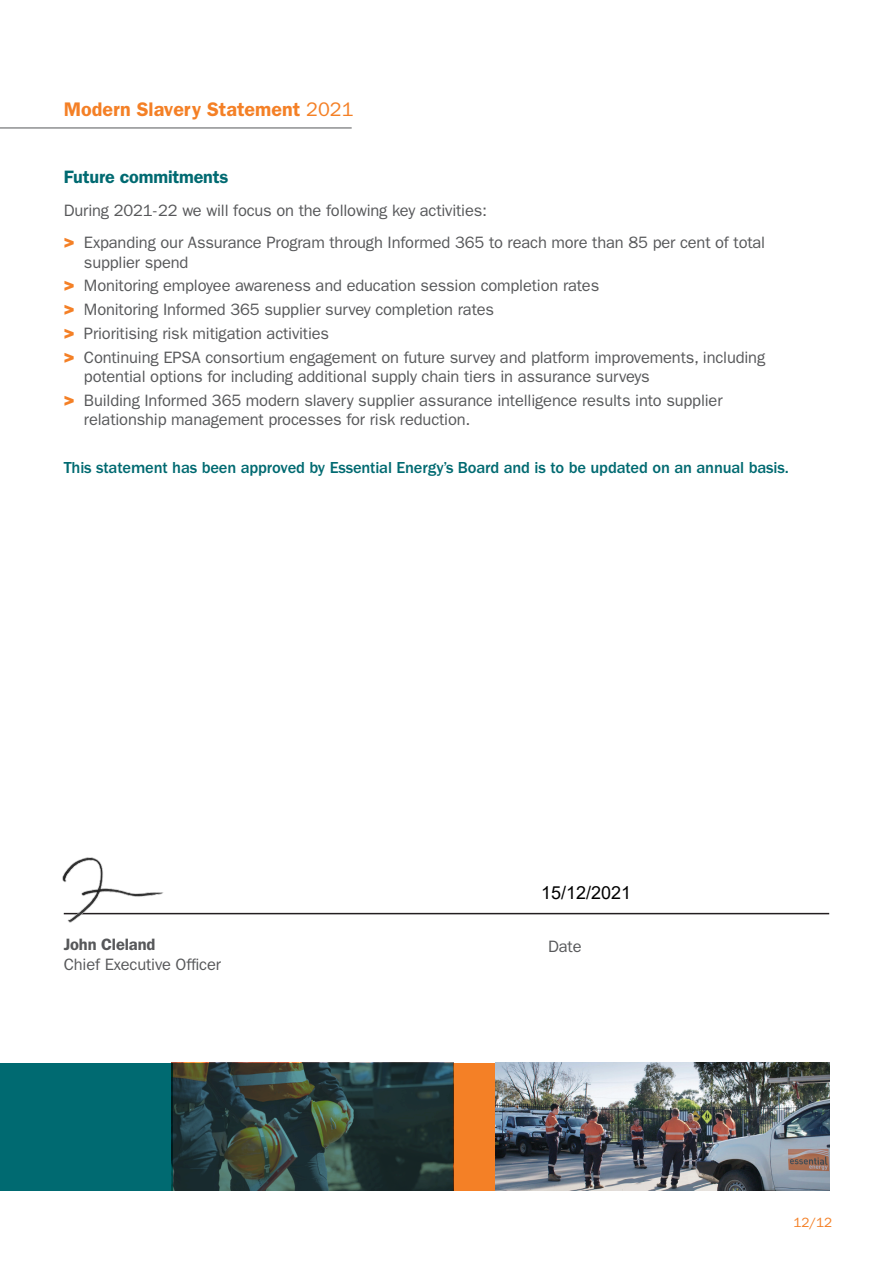
<style>
.page{position:relative;width:893px;height:1263px;background:#fff}
.page>*{position:absolute;margin:0;border:0;box-sizing:border-box;transform-origin:0 0}
.t1{font:600 19.8px "ITC Franklin Gothic Std";color:#f48026}
.t2{font:600 18px "ITC Franklin Gothic Std";letter-spacing:-.01em;color:#006a71}
.t3{font:18px "Arial";color:#000}
.t4{font:16.5px/23.7px "ITC Franklin Gothic Std";letter-spacing:-.01em;color:#57585a}
.t5{font:500 16.5px "ITC Franklin Gothic Std";letter-spacing:-.01em;color:#006a71}
.t6{font:600 16.5px "ITC Franklin Gothic Std";letter-spacing:-.01em;color:#57585a}
.t7{font:13.5px "ITC Franklin Gothic Std";color:#f48026}
.s1{font-weight:400}
.s2{font-family:"ITC Franklin Gothic Std Hvy";font-size:18px;color:#f48026}
</style>
<div class="page">
<hr style="left:64px;top:913px;width:765px;height:1px;background:#231f20">
<hr style="left:0;top:128px;width:352px;height:1px;background:#57585a">
<div style="left:453px;top:1063px;width:44px;height:127px;background:#f48026"></div>
<img style="left:495px;top:1063px;width:334px;height:127px">
<div style="left:0;top:1063px;width:172px;height:127px;background:#006a71"></div>
<img style="left:171px;top:1063px;width:282px;height:127px">
<img style="left:62px;top:857px;width:103px;height:66px">
<p class="t1" style="left:64px;top:98px;width:291px">Modern Slavery Statement <span class="s1">2021</span></p>
<p class="t2" style="left:64px;top:167px;width:166px">Future commitments</p>
<p class="t4" style="left:64px;top:194px;width:703px;line-height:32.2px">During 2021-22 we will focus on the following key activities:<br><span class="s2">&gt;</span> Expanding our Assurance Program through Informed 365 to reach more than 85 per cent of total</p>
<p class="t4" style="left:64px;top:250px;width:703px;text-indent:20px">supplier spend<br><span class="s2">&gt;</span> Monitoring employee awareness and education session completion rates<br><span class="s2">&gt;</span> Monitoring Informed 365 supplier survey completion rates<br><span class="s2">&gt;</span> Prioritising risk mitigation activities<br><span class="s2">&gt;</span> Continuing EPSA consortium engagement on future survey and platform improvements, including</p>
<p class="t4" style="left:64px;top:365px;width:660px;text-indent:20px">potential options for including additional supply chain tiers in assurance surveys<br><span class="s2">&gt;</span> Building Informed 365 modern slavery supplier assurance intelligence results into supplier</p>
<p class="t4" style="left:84px;top:408px;width:388px">relationship management processes for risk reduction.</p>
<p class="t5" style="left:64px;top:458px;width:726px">This statement has been approved by Essential Energy’s Board and is to be updated on an annual basis.</p>
<p class="t6" style="left:64px;top:935px;width:93px">John Cleland</p>
<p class="t4" style="left:64px;top:953px;width:159px">Chief Executive Officer</p>
<p class="t3" style="left:541px;top:880px;width:92px">15/12/2021</p>
<p class="t4" style="left:548px;top:934px;width:35px">Date</p>
<p class="t7" style="left:793px;top:1214px;width:40px">12/12</p>
</div>
